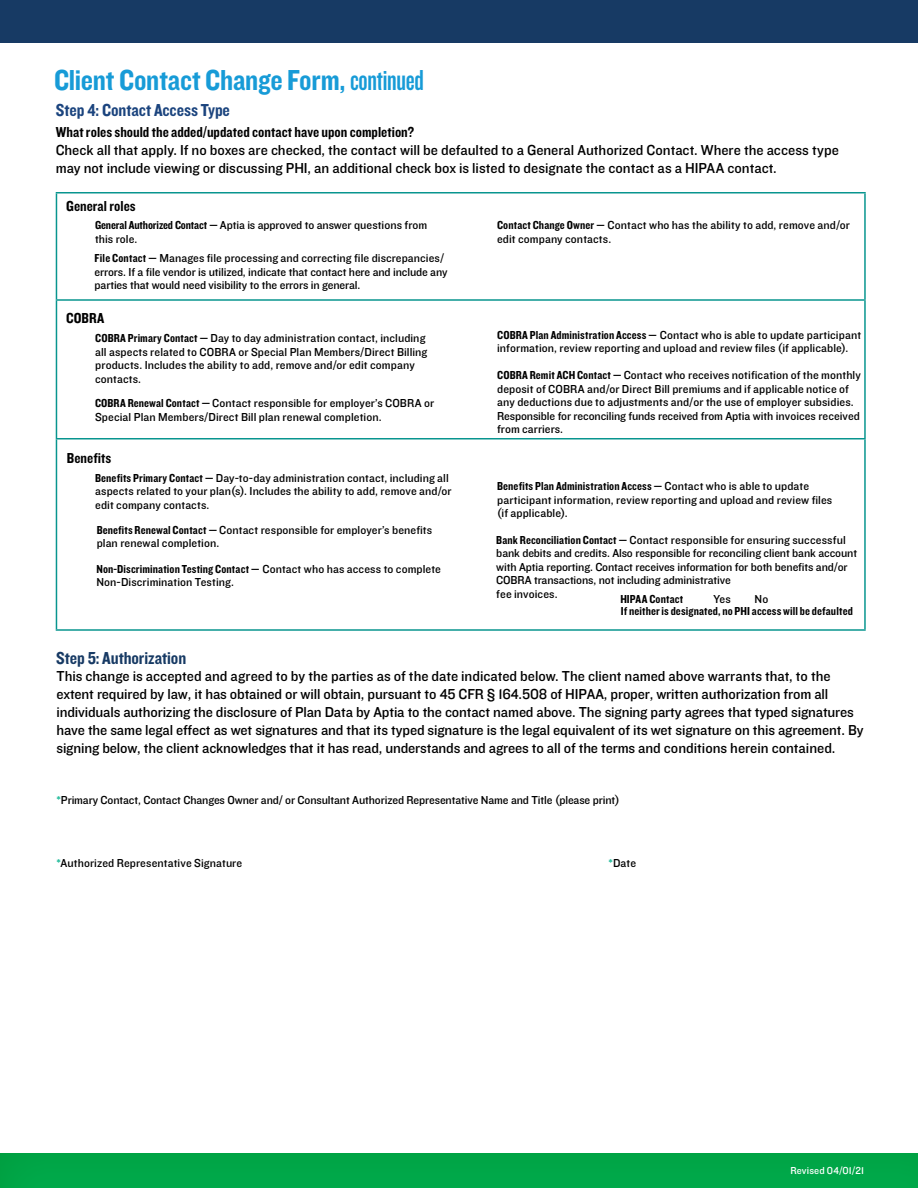
<style>
.page{position:relative;width:918px;height:1188px;background:#fff}
.page>*{position:absolute;margin:0;border:0;box-sizing:border-box;transform-origin:0 0}
.t1{font:30px "Knockout 50 Welterweight";letter-spacing:-.01em;color:#179bd7}
.body{font:18px "Knockout 50 Welterweight";letter-spacing:-.005em;color:#1b447e}
.body-2{font:18px "Knockout 50 Welterweight";letter-spacing:-.005em;color:#173a64}
.body-3{font:15px/18px "Knockout 31 Junior Middlewt";letter-spacing:-.01em;color:#000}
.body-4{font:15px "Knockout 50 Welterweight";color:#000}
.body-5{font:12px/13.5px "Knockout 31 Junior Middlewt";letter-spacing:.005em;color:#000}
.body-6{font:12px "Knockout 50 Welterweight";letter-spacing:.01em;color:#000}
.t2{font:10.5px "Knockout 31 Junior Middlewt";letter-spacing:.015em;color:#fff}
.s1{font-family:"Knockout 48 Featherweight"}
.s2{font-family:"Knockout 50 Welterweight"}
.s3{color:#15b795}
</style>
<div class="page">
<div style="left:0;top:1141px;width:918px;height:47px;background:#00ab4c;opacity:.3"></div>
<div style="left:0;top:0;width:918px;height:43px;background:#173a64"></div>
<hr style="left:56px;top:192px;width:810px;height:2px;background:#08958f">
<hr style="left:56px;top:194px;width:1px;height:105px;background:#08958f">
<hr style="left:864px;top:194px;width:2px;height:105px;background:#08958f">
<hr style="left:56px;top:299px;width:810px;height:2px;background:#08958f">
<hr style="left:56px;top:301px;width:1px;height:137px;background:#08958f">
<hr style="left:864px;top:301px;width:2px;height:137px;background:#08958f">
<hr style="left:56px;top:438px;width:810px;height:2px;background:#08958f">
<hr style="left:56px;top:440px;width:1px;height:189px;background:#08958f">
<hr style="left:864px;top:440px;width:2px;height:189px;background:#08958f">
<hr style="left:56px;top:629px;width:810px;height:2px;background:#08958f">
<h1 class="t1" style="left:54px;top:61px;width:371px">Client Contact Change Form, <span class="s1">continued</span></h1>
<p class="body" style="left:56px;top:98px;width:176px">Step 4: Contact Access Type</p>
<p class="body-4" style="left:56px;top:122px;width:360px">What roles should the added/updated contact have upon completion?</p>
<p class="body-3" style="left:56px;top:140px;width:785px">Check all that apply. If no boxes are checked, the contact will be defaulted to a General Authorized Contact. Where the access type may not include viewing or discussing PHI, an additional check box is listed to designate the contact as a HIPAA contact.</p>
<p class="body-4" style="left:66px;top:196px;width:71px">General roles</p>
<p class="body-5" style="left:95px;top:218px;width:334px"><span class="s2">General Authorized Contact —</span> Aptia is approved to answer questions from this role.</p>
<p class="body-5" style="left:95px;top:251px;width:355px"><span class="s2">File Contact —</span> Manages file processing and correcting file discrepancies/ errors. If a file vendor is utilized, indicate that contact here and include any parties that would need visibility to the errors in general.</p>
<p class="body-4" style="left:66px;top:308px;width:40px">COBRA</p>
<p class="body-5" style="left:95px;top:331px;width:334px"><span class="s2">COBRA Primary Contact —</span> Day to day administration contact, including all aspects related to COBRA or Special Plan Members/Direct Billing products. Includes the ability to add, remove and/or edit company contacts.</p>
<p class="body-5" style="left:95px;top:396px;width:341px"><span class="s2">COBRA Renewal Contact —</span> Contact responsible for employer’s COBRA or<br>Special Plan Members/Direct Bill plan renewal completion.</p>
<p class="body-4" style="left:67px;top:448px;width:46px">Benefits</p>
<p class="body-5" style="left:95px;top:471px;width:358px"><span class="s2">Benefits Primary Contact —</span> Day-to-day administration contact, including all aspects related to your plan(s). Includes the ability to add, remove and/or edit company contacts.</p>
<p class="body-5" style="left:97px;top:523px;width:337px"><span class="s2">Benefits Renewal Contact —</span> Contact responsible for employer’s benefits plan renewal completion.</p>
<p class="body-5" style="left:96px;top:562px;width:346px"><span class="s2">Non-Discrimination Testing Contact —</span> Contact who has access to complete<br>Non-Discrimination Testing.</p>
<p class="body-5" style="left:497px;top:218px;width:354px"><span class="s2">Contact Change Owner —</span> Contact who has the ability to add, remove and/or edit company contacts.</p>
<p class="body-5" style="left:497px;top:327px;width:365px"><span class="s2">COBRA Plan Administration Access —</span> Contact who is able to update participant information, review reporting and upload and review files (if applicable).</p>
<p class="body-5" style="left:497px;top:368px;width:365px"><span class="s2">COBRA Remit ACH Contact —</span> Contact who receives notification of the monthly deposit of COBRA and/or Direct Bill premiums and if applicable notice of any deductions due to adjustments and/or the use of employer subsidies.<br>Responsible for reconciling funds received from Aptia with invoices received from carriers.</p>
<p class="body-5" style="left:497px;top:479px;width:337px"><span class="s2">Benefits Plan Administration Access —</span> Contact who is able to update participant information, review reporting and upload and review files (if applicable).</p>
<p class="body-5" style="left:496px;top:533px;width:362px"><span class="s2">Bank Reconciliation Contact —</span> Contact responsible for ensuring successful bank debits and credits. Also responsible for reconciling client bank account with Aptia reporting. Contact receives information for both benefits and/or COBRA transactions, not including administrative<br>fee invoices.</p>
<p class="body-6" style="left:620px;top:591px;width:65px">HIPAA Contact</p>
<p class="body-5" style="left:713px;top:591px;width:19px">Yes</p>
<p class="body-5" style="left:755px;top:591px;width:15px">No</p>
<p class="body-6" style="left:621px;top:603px;width:234px">If neither is designated, no PHI access will be defaulted</p>
<p class="body-2" style="left:56px;top:646px;width:132px">Step 5: Authorization</p>
<p class="body-3" style="left:56px;top:667px;width:809px">This change is accepted and agreed to by the parties as of the date indicated below. The client named above warrants that, to the extent required by law, it has obtained or will obtain, pursuant to 45 CFR § 164.508 of HIPAA, proper, written authorization from all individuals authorizing the disclosure of Plan Data by Aptia to the contact named above. The signing party agrees that typed signatures have the same legal effect as wet signatures and that its typed signature is the legal equivalent of its wet signature on this agreement. By signing below, the client acknowledges that it has read, understands and agrees to all of the terms and conditions herein contained.</p>
<p class="body-5" style="left:56px;top:793px;width:565px"><span class="s3">*</span>Primary Contact, Contact Changes Owner and/ or Consultant Authorized Representative Name and Title (please print)</p>
<p class="body-5" style="left:56px;top:855px;width:187px"><span class="s3">*</span>Authorized Representative Signature</p>
<p class="body-5" style="left:608px;top:855px;width:29px"><span class="s3">*</span>Date</p>
<p class="t2" style="left:790px;top:1163px;width:75px">Revised 04/01/21</p>
</div>
